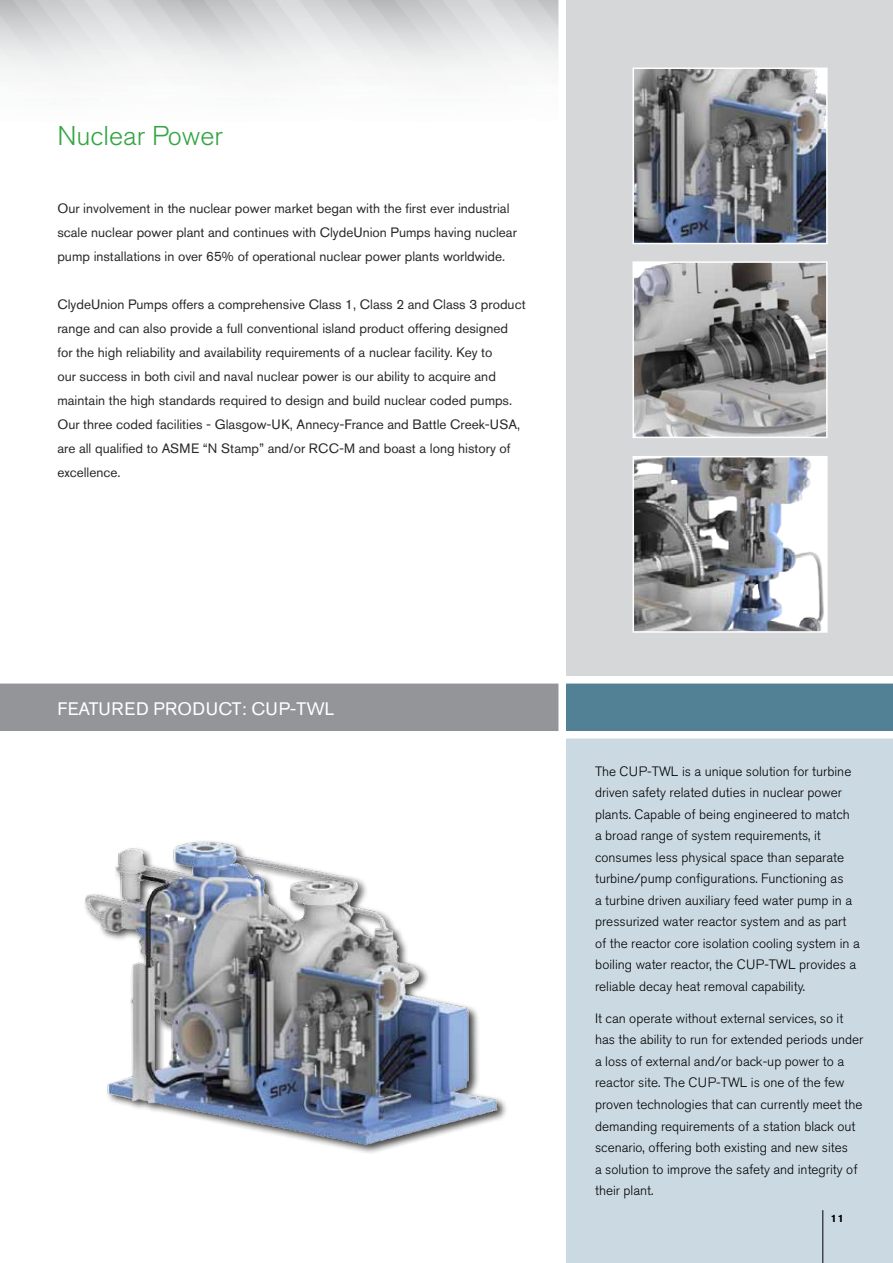
<style>
.page{position:relative;width:893px;height:1263px;background:#fff}
.page>*{position:absolute;margin:0;border:0;box-sizing:border-box;transform-origin:0 0}
.t1{font:300 27px "Akzidenz Grotesk BE";color:#33a544}
.t2{font:18px "Akzidenz Grotesk BE";letter-spacing:.02em;color:#fff}
.t3{font:300 13.5px/21.5px "Akzidenz Grotesk BE";color:#000}
.t4{font:13.5px/24px "Akzidenz Grotesk BE";color:#292829}
.t5{font:700 10.5px "Akzidenz Grotesk BE";color:#000}
</style>
<div class="page">
<div style="left:83px;top:838px;width:425px;height:316px;background:#000;opacity:.75"></div>
<img style="left:83px;top:838px;width:424px;height:309px">
<div style="left:0;top:679px;width:558px;height:56px;background:#939598"></div>
<div style="left:562px;top:679px;width:331px;height:56px;background:#528095"></div>
<div style="left:562px;top:738px;width:331px;height:525px;background:#cad9e2"></div>
<div style="left:562px;top:0;width:331px;height:676px;background:#d5d7d8"></div>
<div style="left:558px;top:0;width:8px;height:1263px;background:#fff"></div>
<img style="left:635px;top:71px;width:190px;height:170px">
<div style="left:632px;top:68px;width:196px;height:176px;border:2px solid #fff"></div>
<img style="left:635px;top:264px;width:190px;height:171px">
<div style="left:632px;top:261px;width:196px;height:177px;border:2px solid #fff"></div>
<img style="left:635px;top:459px;width:190px;height:171px">
<div style="left:632px;top:456px;width:196px;height:177px;border:2px solid #fff"></div>
<div style="left:0;top:731px;width:893px;height:7px;background:#fff"></div>
<div style="left:0;top:676px;width:893px;height:7px;background:#fff"></div>
<hr style="left:822px;top:1210px;width:1px;height:53px;background:#000">
<h1 class="t1" style="left:57px;top:120px;width:167px">Nuclear Power</h1>
<p class="t4" style="left:57px;top:196px;width:461px">Our involvement in the nuclear power market began with the first ever industrial scale nuclear power plant and continues with ClydeUnion Pumps having nuclear pump installations in over 65% of operational nuclear power plants worldwide.</p>
<p class="t4" style="left:57px;top:292px;width:470px">ClydeUnion Pumps offers a comprehensive Class 1, Class 2 and Class 3 product range and can also provide a full conventional island product offering designed for the high reliability and availability requirements of a nuclear facility. Key to<br>our success in both civil and naval nuclear power is our ability to acquire and maintain the high standards required to design and build nuclear coded pumps.<br>Our three coded facilities - Glasgow-UK, Annecy-France and Battle Creek-USA, are all qualified to ASME “N Stamp” and/or RCC-M and boast a long history of excellence.</p>
<h2 class="t2" style="left:58px;top:698px;width:278px">FEATURED PRODUCT: CUP-TWL</h2>
<p class="t3" style="left:595px;top:760px;width:266px">The CUP-TWL is a unique solution for turbine driven safety related duties in nuclear power plants. Capable of being engineered to match a broad range of system requirements, it consumes less physical space than separate turbine/pump configurations. Functioning as<br>a turbine driven auxiliary feed water pump in a pressurized water reactor system and as part of the reactor core isolation cooling system in a boiling water reactor, the CUP-TWL provides a reliable decay heat removal capability.</p>
<p class="t3" style="left:595px;top:1008px;width:270px">It can operate without external services, so it has the ability to run for extended periods under a loss of external and/or back-up power to a reactor site. The CUP-TWL is one of the few proven technologies that can currently meet the demanding requirements of a station black out scenario, offering both existing and new sites<br>a solution to improve the safety and integrity of their plant.</p>
<p class="t5" style="left:831px;top:1212px;width:14px">11</p>
</div>
